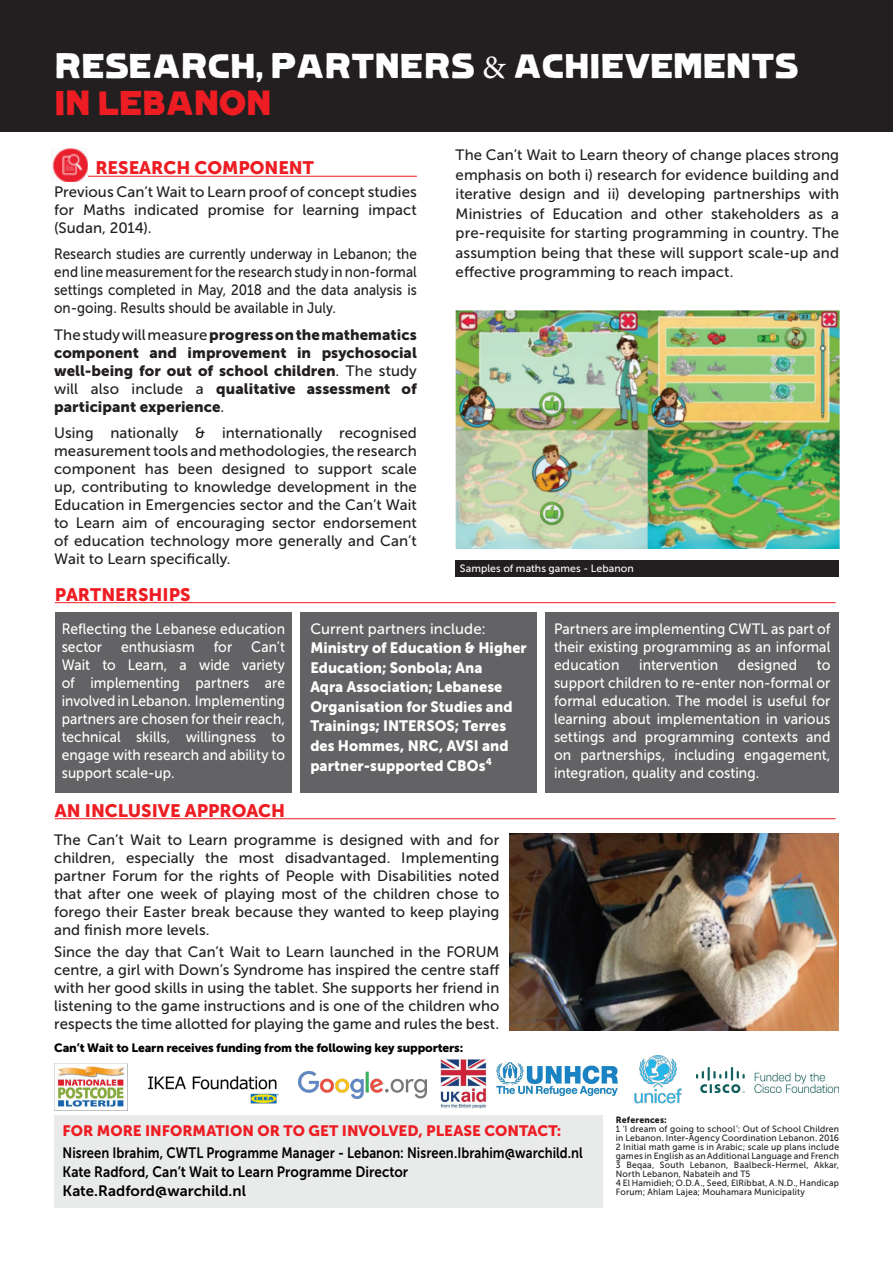
<style>
.page{position:relative;width:893px;height:1263px;background:#fff}
.page>*{position:absolute;margin:0;border:0;box-sizing:border-box;transform-origin:0 0}
.t1{font:33px/37.5px "Lietz Lindau Hamburg";color:#fff}
.t2{font:18px "Museo Sans 900";color:#ee1d23}
.t3{font:15px/18px "Museo Sans 500";letter-spacing:.005em;color:#231f20;text-align:justify}
.t4{font:15px/18px "Museo Sans 500";letter-spacing:.005em;color:#fff;text-align:justify;scale:.93 1}
.t5{font:15px/18px "Museo Sans 500";letter-spacing:.005em;color:#fff;scale:.92 1}
.t6{font:15px/18px "Museo Sans 500";letter-spacing:.005em;color:#231f20;text-align:justify;scale:.9 1}
.t7{font:15px/18px "Museo Sans 900";letter-spacing:.005em;color:#231f20;text-align:justify}
.t8{font:15px/19.5px "Museo Sans 900";letter-spacing:.005em;color:#fff;scale:.96 1}
.t9{font:15px/19.2px "Museo Sans 700";letter-spacing:.005em;color:#000;scale:.86 1}
.t10{font:15px "Museo Sans 900";color:#ee1d23}
.t11{font:15px "Museo Sans 500";letter-spacing:.005em;color:#fff}
.t12{font:12px "Museo Sans 900";letter-spacing:-.01em;color:#000}
.t13{font:10.5px "Museo Sans 500";letter-spacing:.01em;color:#fff}
.t14{font:9px/9px "Museo Sans 500";letter-spacing:.025em;color:#231f20;scale:.96 1}
.t15{font:9px "Museo Sans 900";letter-spacing:.02em;color:#231f20;scale:.96 1}
.s1{font-family:"Minion Pro"}
.s2{color:#ee1d23}
.s3{font-family:"Museo Sans 500"}
</style>
<div class="page">
<div style="left:0;top:0;width:893px;height:131px;background:#231f20"></div>
<div style="left:456px;top:560px;width:383px;height:17px;background:#231f20"></div>
<hr style="left:54px;top:176px;width:363px;height:1px;background:#ee1d23">
<img style="left:50px;top:148px;width:38px;height:34px">
<img style="left:148px;top:1075px;width:131px;height:29px">
<img style="left:298px;top:1071px;width:128px;height:27px">
<img style="left:497px;top:1062px;width:120px;height:33px">
<img style="left:634px;top:1055px;width:48px;height:49px">
<img style="left:697px;top:1067px;width:142px;height:25px">
<img style="left:440px;top:1059px;width:46px;height:50px">
<div style="left:54px;top:1116px;width:548px;height:92px;background:#e9eaea"></div>
<img style="left:456px;top:310px;width:383px;height:239px">
<div style="left:545px;top:612px;width:293px;height:181px;background:#636366"></div>
<div style="left:55px;top:612px;width:237px;height:181px;background:#636366"></div>
<div style="left:300px;top:612px;width:237px;height:181px;background:#636366"></div>
<hr style="left:55px;top:602px;width:781px;height:1px;background:#ee1d23">
<hr style="left:55px;top:818px;width:781px;height:1px;background:#ee1d23">
<img style="left:54px;top:1063px;width:74px;height:47px">
<img style="left:509px;top:834px;width:330px;height:196px">
<svg style="left:624px;top:335px;width:5px;height:4px"></svg>
<h1 class="t1" style="left:54px;top:48px;width:746px">RESEARCH, PARTNERS <span class="s1">&amp;</span> ACHIEVEMENTS<br><span class="s2">IN LEBANON</span></h1>
<p class="t2" style="left:95px;top:158px;width:220px">RESEARCH COMPONENT</p>
<p class="t3" style="left:54px;top:183px;width:364px">Previous Can’t Wait to Learn proof of concept studies for Maths indicated promise for learning impact (Sudan, 2014).</p>
<p class="t6" style="left:54px;top:245px;width:405px">Research studies are currently underway in Lebanon; the end line measurement for the research study in non-formal settings completed in May, 2018 and the data analysis is on-going. Results should be available in July.</p>
<p class="t7" style="left:54px;top:325px;width:364px"><span class="s3">The study will measure</span> progress on the mathematics component and improvement in psychosocial well-being for out of school children<span class="s3">. The study will also include a</span> qualitative assessment of participant experience<span class="s3">.</span></p>
<p class="t3" style="left:54px;top:424px;width:364px">Using nationally &amp; internationally recognised measurement tools and methodologies, the research component has been designed to support scale up, contributing to knowledge development in the Education in Emergencies sector and the Can’t Wait to Learn aim of encouraging sector endorsement of education technology more generally and Can’t Wait to Learn specifically.</p>
<p class="t2" style="left:55px;top:584px;width:137px">PARTNERSHIPS</p>
<p class="t3" style="left:456px;top:146px;width:385px;line-height:19.5px">The Can’t Wait to Learn theory of change places strong emphasis on both i) research for evidence building and iterative design and ii) developing partnerships with Ministries of Education and other stakeholders as a pre-requisite for starting programming in country. The assumption being that these will support scale-up and effective programming to reach impact.</p>
<p class="t13" style="left:460px;top:563px;width:175px">Samples of maths games - Lebanon</p>
<p class="t5" style="left:62px;top:620px;width:244px">Reflecting the Lebanese education sector</p>
<p class="t5" style="left:62px;top:638px;width:244px;text-align:justify;text-indent:189px">Can’t Wait to Learn, a wide variety of implementing partners are involved in Lebanon. Implementing partners are chosen for their reach, technical skills, willingness to engage with research and ability to support scale-up.</p>
<p class="t5" style="left:121px;top:638px;width:81px">enthusiasm</p>
<p class="t5" style="left:214px;top:638px;width:22px">for</p>
<p class="t2" style="left:55px;top:800px;width:232px">AN INCLUSIVE APPROACH</p>
<p class="t11" style="left:310px;top:620px;width:177px">Current partners include:</p>
<p class="t8" style="left:310px;top:638px;width:227px">Ministry of Education &amp; Higher<br>Education; Sonbola; Ana<br>Aqra Association; Lebanese<br>Organisation for Studies and<br>Trainings; INTERSOS; Terres des Hommes, NRC, AVSI and partner-supported CBOs<sup>4</sup></p>
<p class="t3" style="left:54px;top:831px;width:447px">The Can’t Wait to Learn programme is designed with and for children, especially the most disadvantaged. Implementing partner Forum for the rights of People with Disabilities noted that after one week of playing most of the children chose to forego their Easter break because they wanted to keep playing and finish more levels.</p>
<p class="t3" style="left:54px;top:943px;width:447px">Since the day that Can’t Wait to Learn launched in the FORUM centre, a girl with Down’s Syndrome has inspired the centre staff with her good skills in using the tablet. She supports her friend in listening to the game instructions and is one of the children who respects the time allotted for playing the game and rules the best.</p>
<p class="t12" style="left:54px;top:1041px;width:411px">Can’t Wait to Learn receives funding from the following key supporters:</p>
<p class="t4" style="left:554px;top:620px;width:299px">Partners are implementing CWTL as part of their existing programming as an informal education</p>
<p class="t4" style="left:639px;top:656px;width:86px">intervention</p>
<p class="t4" style="left:738px;top:656px;width:65px">designed</p>
<p class="t4" style="left:554px;top:656px;width:299px;text-indent:263px">to support children to re-enter non-formal or formal education. The model is useful for learning about implementation in various settings and programming contexts and on partnerships, including engagement, integration, quality and costing.</p>
<p class="t10" style="left:63px;top:1122px;width:500px">FOR MORE INFORMATION OR TO GET INVOLVED, PLEASE CONTACT:</p>
<p class="t9" style="left:63px;top:1143px;width:606px">Nisreen Ibrahim, CWTL Programme Manager - Lebanon: Nisreen.Ibrahim@warchild.nl<br>Kate Radford, Can’t Wait to Learn Programme Director<br>Kate.Radford@warchild.nl</p>
<p class="t15" style="left:616px;top:1114px;width:55px">References:</p>
<p class="t14" style="left:616px;top:1124px;width:234px">1 ‘I dream of going to school’: Out of School Children in Lebanon. Inter-Agency Coordination Lebanon. 2016<br>2 Initial math game is in Arabic; scale up plans include games in English as an Additional Language and French 3 Beqaa, South Lebanon, Baalbeck-Hermel, Akkar, North Lebanon, Nabateih and T5<br>4 El Hamidieh; O.D.A., Seed, ElRibbat, A.N.D., Handicap Forum; Ahlam Lajea; Mouhamara Municipality</p>
</div>
